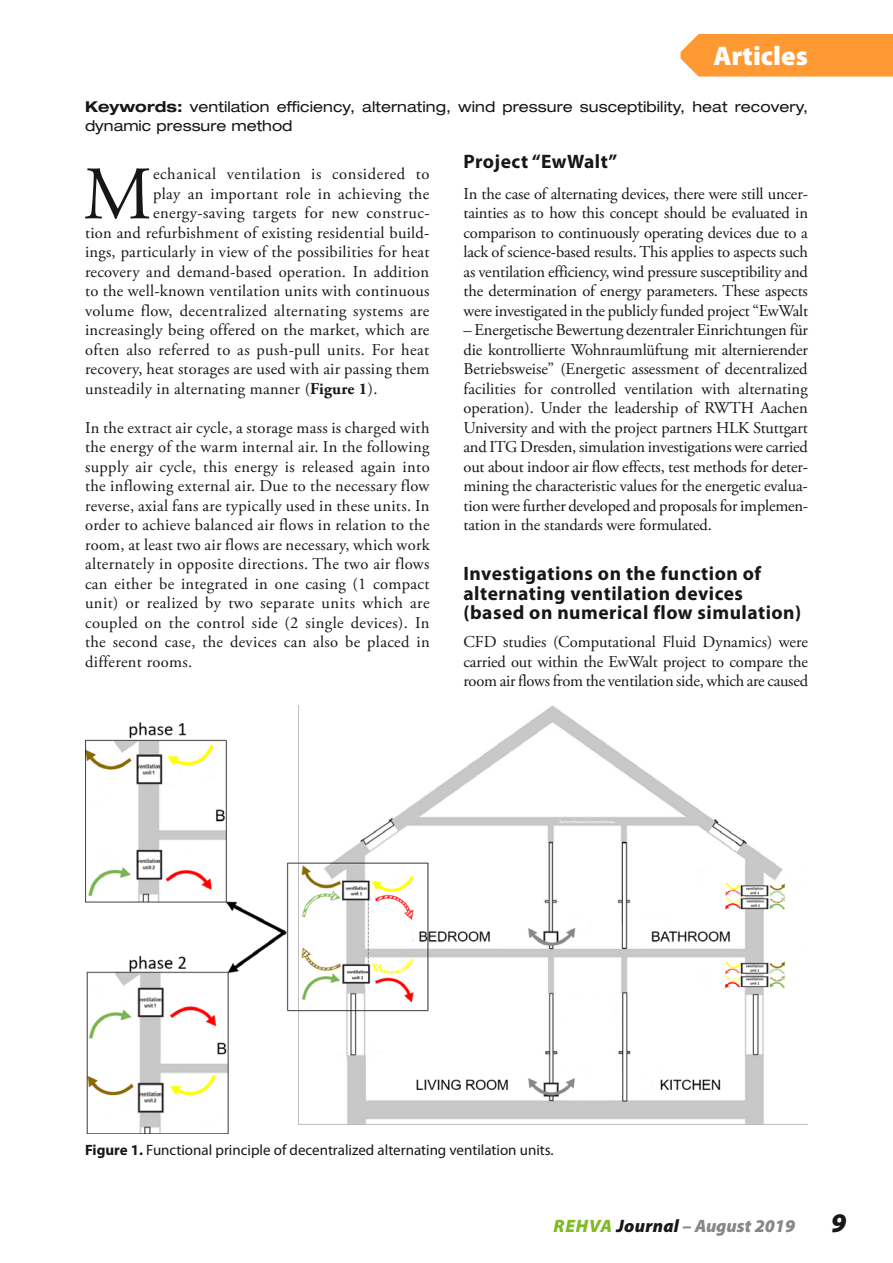
<style>
.page{position:relative;width:893px;height:1263px;background:#fff}
.page>*{position:absolute;margin:0;border:0;box-sizing:border-box;transform-origin:0 0}
.t1{font:75.3px "Adobe Garamond Pro";color:#181716}
.t2{font:900 27px "Myriad Pro";color:#fff}
.t3{font:italic 900 27px "Myriad Pro";color:#181716}
.t4{font:700 19.5px/19.5px "Myriad Pro";letter-spacing:.025em;color:#181716}
.t5{font:italic 900 18px "Myriad Pro";letter-spacing:.01em;color:#878786}
.t6{font:16.5px/19.5px "Adobe Garamond Pro";letter-spacing:.015em;color:#181716;text-align:justify}
.t7{font:16.5px "Adobe Garamond Pro";letter-spacing:.035em;color:#181716}
.t8{font:expanded 15px/19.5px "Helvetica Neue LT Std";letter-spacing:.005em;color:#181716}
.t9{font:15px "Myriad Pro";color:#181716}
.s1{font-weight:700}
.s2{color:#7fba23}
.s3{color:#181716}
</style>
<div class="page">
<img style="left:85px;top:706px;width:723px;height:428px">
<div style="left:681px;top:34px;width:212px;height:43px;background:#f93"></div>
<h2 class="t2" style="left:713px;top:37px;width:96px">Articles</h2>
<p class="t8" style="left:85px;top:97px;width:725px"><span class="s1">Keywords:</span> ventilation efficiency, alternating, wind pressure susceptibility, heat recovery, dynamic pressure method</p>
<h1 class="t1" style="left:83px;top:149px;width:70px">M</h1>
<p class="t7" style="left:153px;top:164px;width:278px">echanical ventilation is considered to</p>
<p class="t6" style="left:153px;top:184px;width:278px">play an important role in achieving the</p>
<p class="t6" style="left:153px;top:204px;width:278px">energy-saving targets for new construc-</p>
<p class="t6" style="left:85px;top:223px;width:346px">tion and refurbishment of existing residential build-</p>
<p class="t6" style="left:85px;top:243px;width:346px">ings, particularly in view of the possibilities for heat</p>
<p class="t6" style="left:85px;top:262px;width:346px">recovery and demand-based operation. In addition</p>
<p class="t6" style="left:85px;top:282px;width:346px">to the well-known ventilation units with continuous</p>
<p class="t6" style="left:85px;top:301px;width:346px">volume flow, decentralized alternating systems are</p>
<p class="t6" style="left:85px;top:321px;width:346px">increasingly being offered on the market, which are</p>
<p class="t6" style="left:85px;top:340px;width:346px">often also referred to as push-pull units. For heat</p>
<p class="t6" style="left:85px;top:360px;width:346px">recovery, heat storages are used with air passing them</p>
<p class="t6" style="left:85px;top:379px;width:294px">unsteadily in alternating manner (<span class="s1">Figure 1</span>).</p>
<p class="t6" style="left:85px;top:418px;width:346px">In the extract air cycle, a storage mass is charged with the energy of the warm internal air. In the following supply air cycle, this energy is released again into the inflowing external air. Due to the necessary flow reverse, axial fans are typically used in these units. In order to achieve balanced air flows in relation to the room, at least two air flows are necessary, which work alternately in opposite directions. The two air flows can either be integrated in one casing (1 compact unit) or realized by two separate units which are coupled on the control side (2 single devices). In the second case, the devices can also be placed in different rooms.</p>
<p class="t4" style="left:463px;top:151px;width:155px">Project “EwWalt”</p>
<p class="t6" style="left:463px;top:184px;width:346px">In the case of alternating devices, there were still uncer&shy;tainties as to how this concept should be evaluated in comparison to continuously operating devices due to a lack of science-based results. This applies to aspects such as ventilation efficiency, wind pressure susceptibility and the determination of energy parameters. These aspects were investigated in the publicly funded project “EwWalt</p>
<p class="t6" style="left:463px;top:321px;width:346px">– Energetische Bewertung dezentraler Einrichtungen für die kontrollierte Wohnraumlüftung mit alternierender Betriebsweise” (Energetic assessment of decentralized facilities for controlled ventilation with alternating operation). Under the leadership of RWTH Aachen University and with the project partners HLK Stuttgart and ITG Dresden, simulation investigations were carried out about indoor air flow effects, test methods for deter&shy;mining the characteristic values for the energetic evalua&shy;tion were further developed and proposals for implemen&shy;tation in the standards were formulated.</p>
<p class="t4" style="left:463px;top:563px;width:339px">Investigations on the function of alternating ventilation devices (based on numerical flow simulation)</p>
<p class="t6" style="left:463px;top:633px;width:346px">CFD studies (Computational Fluid Dynamics) were carried out within the EwWalt project to compare the room air flows from the ventilation side, which are caused</p>
<p class="t9" style="left:85px;top:1140px;width:470px"><span class="s1">Figure 1.</span> Functional principle of decentralized alternating ventilation units.</p>
<p class="t5" style="left:553px;top:1214px;width:243px"><span class="s2">REHVA</span> <span class="s3">Journal</span> – August 2019</p>
<h2 class="t3" style="left:831px;top:1205px;width:17px">9</h2>
</div>
